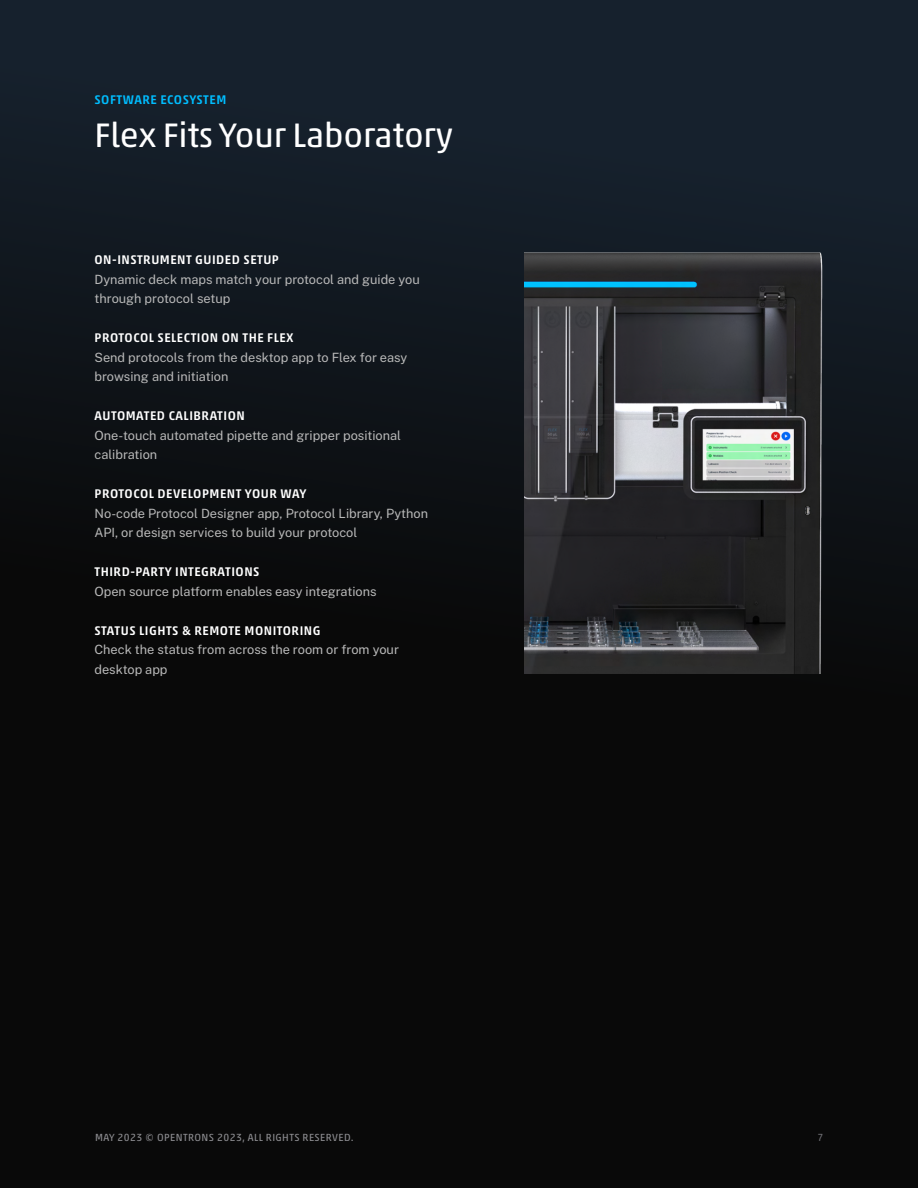
<style>
.page{position:relative;width:918px;height:1188px;background:#fff}
.page>*{position:absolute;margin:0;border:0;box-sizing:border-box;transform-origin:0 0}
.t1{font:34.5px "Akko Pro";letter-spacing:-.005em;color:#fff}
.t2{font:12.75px/19.5px "Public Sans";color:#b9b9b9}
.t3{font:500 12.75px "Akko Pro";letter-spacing:.04em;color:#fff}
.t4{font:500 12.75px "Akko Pro";letter-spacing:.04em;color:#00bdff}
.t5{font:10.5px "Akko Pro";letter-spacing:.04em;color:#8d8d91}
.t6{font:10.5px "Akko Pro";color:#707075}
</style>
<div class="page">
<div style="left:0;top:0;width:918px;height:1188px;background:linear-gradient(to bottom,#151f2a,#050200)"></div>
<img style="left:525px;top:252px;width:299px;height:422px">
<p class="t4" style="left:95px;top:92px;width:133px">SOFTWARE ECOSYSTEM</p>
<h1 class="t1" style="left:94px;top:115px;width:360px">Flex Fits Your Laboratory</h1>
<p class="t3" style="left:95px;top:252px;width:186px">ON-INSTRUMENT GUIDED SETUP</p>
<p class="t2" style="left:95px;top:269px;width:327px">Dynamic deck maps match your protocol and guide you through protocol setup</p>
<p class="t3" style="left:95px;top:330px;width:200px">PROTOCOL SELECTION ON THE FLEX</p>
<p class="t2" style="left:95px;top:347px;width:314px">Send protocols from the desktop app to Flex for easy browsing and initiation</p>
<p class="t3" style="left:95px;top:408px;width:152px">AUTOMATED CALIBRATION</p>
<p class="t2" style="left:95px;top:425px;width:308px">One-touch automated pipette and gripper positional calibration</p>
<p class="t3" style="left:95px;top:486px;width:214px">PROTOCOL DEVELOPMENT YOUR WAY</p>
<p class="t2" style="left:95px;top:503px;width:335px">No-code Protocol Designer app, Protocol Library, Python<br>API, or design services to build your protocol</p>
<p class="t3" style="left:95px;top:564px;width:167px">THIRD-PARTY INTEGRATIONS</p>
<p class="t2" style="left:95px;top:581px;width:283px">Open source platform enables easy integrations</p>
<p class="t3" style="left:95px;top:622px;width:228px">STATUS LIGHTS &amp; REMOTE MONITORING</p>
<p class="t2" style="left:95px;top:639px;width:306px">Check the status from across the room or from your desktop app</p>
<p class="t5" style="left:95px;top:1131px;width:260px">MAY 2023 © OPENTRONS 2023, ALL RIGHTS RESERVED.</p>
<p class="t6" style="left:818px;top:1131px;width:7px">7</p>
</div>
